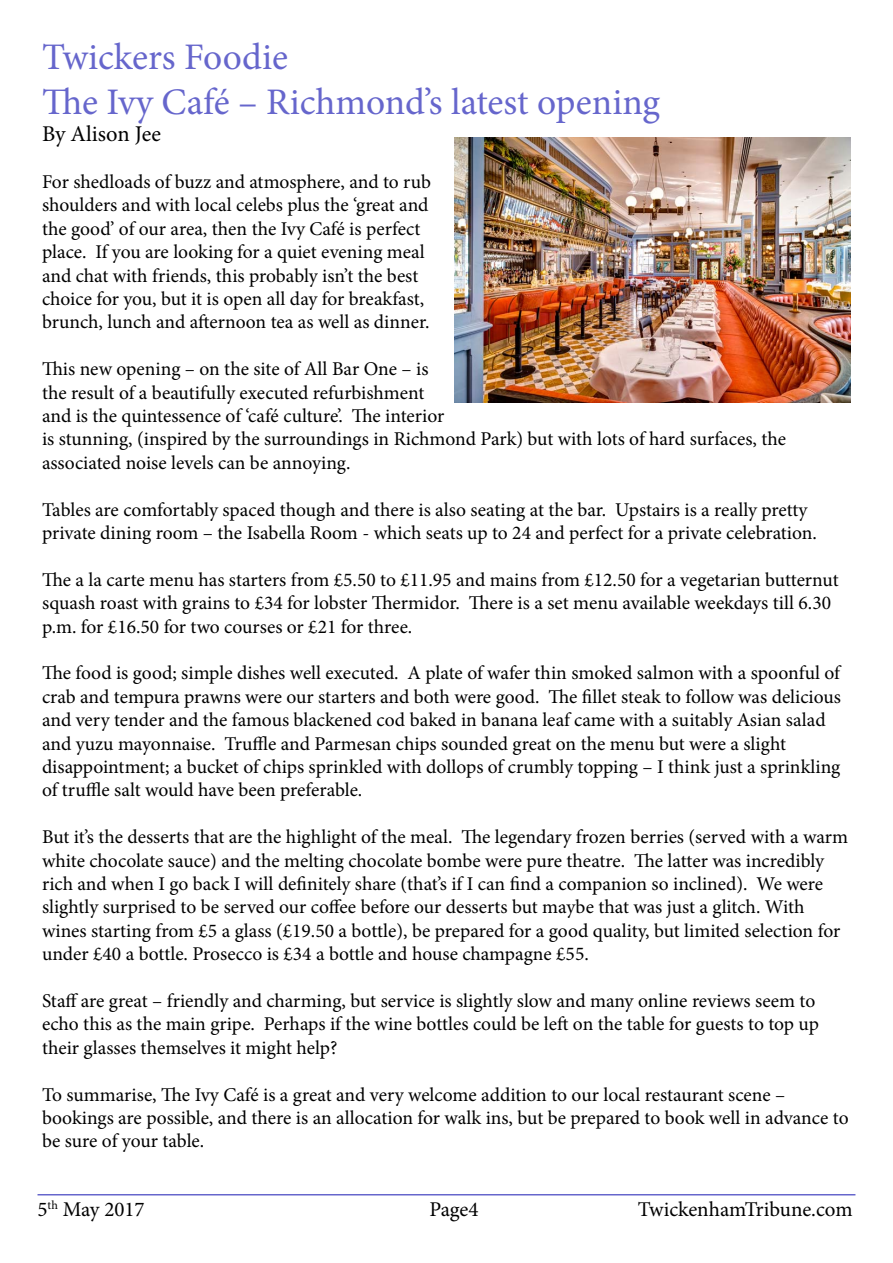
<style>
.page{position:relative;width:893px;height:1263px;background:#fff}
.page>*{position:absolute;margin:0;border:0;box-sizing:border-box;transform-origin:0 0}
.t1{font:37.5px/45px "Minion Pro";color:#66c}
.t2{font:22.5px "Minion Pro";color:#000}
.t3{font:21px "Minion Pro";letter-spacing:-.005em;color:#000}
.t4{font:19.5px/23.4px "Minion Pro";letter-spacing:-.005em;color:#000}
</style>
<div class="page">
<hr style="left:38px;top:1194px;width:817px;height:2px;background:#66c">
<img style="left:454px;top:138px;width:396px;height:264px">
<h1 class="t1" style="left:42px;top:35px;width:619px">Twickers Foodie<br>The Ivy Café – Richmond’s latest opening</h1>
<p class="t2" style="left:42px;top:119px;width:120px">By Alison Jee</p>
<p class="t4" style="left:42px;top:170px;width:390px">For shedloads of buzz and atmosphere, and to rub shoulders and with local celebs plus the ‘great and the good’ of our area, then the Ivy Café is perfect place. If you are looking for a quiet evening meal and chat with friends, this probably isn’t the best choice for you, but it is open all day for breakfast, brunch, lunch and afternoon tea as well as dinner.</p>
<p class="t4" style="left:42px;top:357px;width:745px">This new opening – on the site of All Bar One – is<br>the result of a beautifully executed refurbishment<br>and is the quintessence of ‘café culture’. The interior<br>is stunning, (inspired by the surroundings in Richmond Park) but with lots of hard surfaces, the associated noise levels can be annoying.</p>
<p class="t4" style="left:42px;top:498px;width:776px">Tables are comfortably spaced though and there is also seating at the bar. Upstairs is a really pretty private dining room – the Isabella Room - which seats up to 24 and perfect for a private celebration.</p>
<p class="t4" style="left:42px;top:568px;width:798px">The a la carte menu has starters from £5.50 to £11.95 and mains from £12.50 for a vegetarian butternut squash roast with grains to £34 for lobster Thermidor. There is a set menu available weekdays till 6.30 p.m. for £16.50 for two courses or £21 for three.</p>
<p class="t4" style="left:42px;top:662px;width:800px">The food is good; simple dishes well executed. A plate of wafer thin smoked salmon with a spoonful of crab and tempura prawns were our starters and both were good. The fillet steak to follow was delicious and very tender and the famous blackened cod baked in banana leaf came with a suitably Asian salad and yuzu mayonnaise. Truffle and Parmesan chips sounded great on the menu but were a slight disappointment; a bucket of chips sprinkled with dollops of crumbly topping – I think just a sprinkling of truffle salt would have been preferable.</p>
<p class="t4" style="left:42px;top:825px;width:807px">But it’s the desserts that are the highlight of the meal. The legendary frozen berries (served with a warm white chocolate sauce) and the melting chocolate bombe were pure theatre. The latter was incredibly rich and when I go back I will definitely share (that’s if I can find a companion so inclined). We were slightly surprised to be served our coffee before our desserts but maybe that was just a glitch. With wines starting from £5 a glass (£19.50 a bottle), be prepared for a good quality, but limited selection for under £40 a bottle. Prosecco is £34 a bottle and house champagne £55.</p>
<p class="t4" style="left:42px;top:989px;width:778px">Staff are great – friendly and charming, but service is slightly slow and many online reviews seem to echo this as the main gripe. Perhaps if the wine bottles could be left on the table for guests to top up their glasses themselves it might help?</p>
<p class="t4" style="left:42px;top:1083px;width:808px">To summarise, The Ivy Café is a great and very welcome addition to our local restaurant scene – bookings are possible, and there is an allocation for walk ins, but be prepared to book well in advance to be sure of your table.</p>
<p class="t3" style="left:38px;top:1195px;width:109px">5<sup>th</sup> May 2017</p>
<p class="t3" style="left:429px;top:1195px;width:51px">Page4</p>
<p class="t3" style="left:638px;top:1195px;width:216px">TwickenhamTribune.com</p>
</div>
